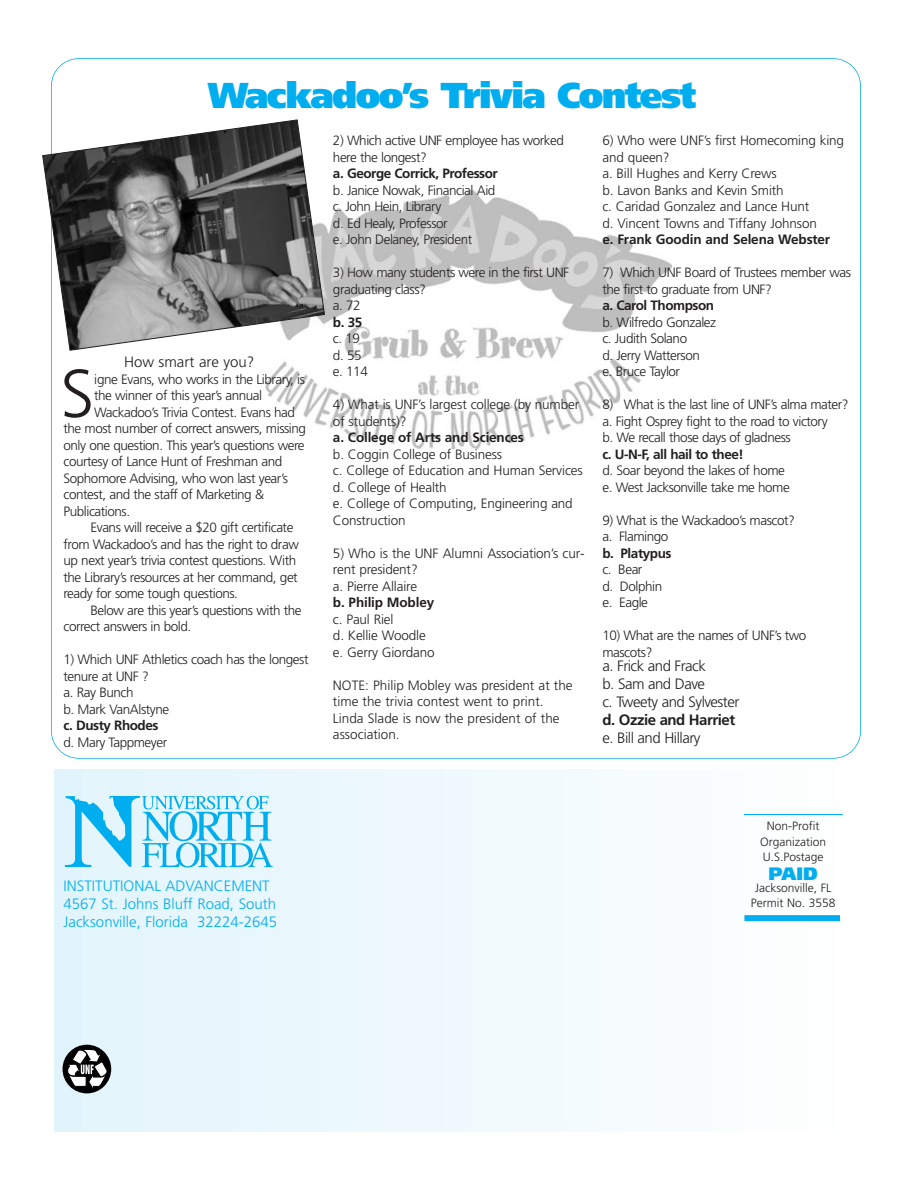
<style>
.page{position:relative;width:918px;height:1188px;background:#fff}
.page>*{position:absolute;margin:0;border:0;box-sizing:border-box;transform-origin:0 0}
.t1{font:300 67.5px "Frutiger";color:#231f20}
.t2{font:900 36px "Frutiger";letter-spacing:-.045em;color:#00aeef}
.t3{font:900 18px "Frutiger";color:#00aeef}
.t4{font:300 15px/18px "Frutiger";color:#00aeef}
.t5{font:300 15px/18px "Frutiger";letter-spacing:-.035em;color:#231f20}
.t6{font:700 15px "Frutiger";letter-spacing:-.035em;color:#231f20}
.t7{font:300 15px "Frutiger";color:#231f20}
.t8{font:300 13.5px/16.5px "Frutiger";letter-spacing:-.035em;color:#231f20}
.t9{font:300 13.5px/16.5px "Frutiger";letter-spacing:-.01em;color:#231f20}
.t10{font:300 13.5px/16.5px "Frutiger";color:#231f20}
.t11{font:700 13.5px "Frutiger";letter-spacing:-.035em;color:#231f20}
.t12{font:700 13.5px "Frutiger";letter-spacing:-.01em;color:#231f20}
.t13{font:300 12px/15.5px "Frutiger";color:#231f20;text-align:center}
</style>
<div class="page">
<img style="left:265px;top:191px;width:406px;height:258px">
<hr style="left:745px;top:810px;width:96px;height:1px;background:#00aeef">
<div style="left:57px;top:769px;width:21px;height:362px;background:#e1f4fc"></div>
<div style="left:87px;top:769px;width:21px;height:362px;background:#e4f5fc"></div>
<div style="left:118px;top:769px;width:20px;height:362px;background:#e5f5fc"></div>
<div style="left:148px;top:769px;width:20px;height:362px;background:#e6f6fc"></div>
<div style="left:178px;top:769px;width:20px;height:362px;background:#e6f6fc"></div>
<div style="left:208px;top:769px;width:20px;height:362px;background:#e7f6fd"></div>
<div style="left:238px;top:769px;width:20px;height:362px;background:#e8f6fd"></div>
<div style="left:268px;top:769px;width:21px;height:362px;background:#e9f7fd"></div>
<div style="left:298px;top:769px;width:21px;height:362px;background:#eaf7fd"></div>
<div style="left:328px;top:769px;width:21px;height:362px;background:#ebf8fd"></div>
<div style="left:358px;top:769px;width:21px;height:362px;background:#edf8fd"></div>
<div style="left:389px;top:769px;width:20px;height:362px;background:#eef8fd"></div>
<div style="left:419px;top:769px;width:20px;height:362px;background:#eff9fd"></div>
<div style="left:449px;top:769px;width:20px;height:362px;background:#f0f9fd"></div>
<div style="left:479px;top:769px;width:20px;height:362px;background:#f1fafd"></div>
<div style="left:509px;top:769px;width:20px;height:362px;background:#f2fafd"></div>
<div style="left:539px;top:769px;width:21px;height:362px;background:#f3fafe"></div>
<div style="left:569px;top:769px;width:21px;height:362px;background:#f4fbfe"></div>
<div style="left:599px;top:769px;width:21px;height:362px;background:#f6fbfe"></div>
<div style="left:629px;top:769px;width:21px;height:362px;background:#f7fcfe"></div>
<div style="left:660px;top:769px;width:20px;height:362px;background:#f8fcfe"></div>
<div style="left:690px;top:769px;width:20px;height:362px;background:#f9fcfe"></div>
<div style="left:720px;top:769px;width:20px;height:362px;background:#fafdfe"></div>
<div style="left:750px;top:769px;width:20px;height:362px;background:#fbfdfe"></div>
<div style="left:780px;top:769px;width:20px;height:362px;background:#fcfefe"></div>
<div style="left:810px;top:769px;width:21px;height:362px;background:#fdfefe"></div>
<div style="left:840px;top:769px;width:21px;height:362px;background:#fff"></div>
<svg style="left:65px;top:796px;width:208px;height:72px"></svg>
<div style="left:63px;top:1045px;width:48px;height:48px;background:#000;border-radius:50%"></div>
<svg style="left:66px;top:1049px;width:41px;height:41px"></svg>
<div style="left:744px;top:915px;width:96px;height:6px;background:#00aeef"></div>
<hr style="left:744px;top:814px;width:99px;height:1px;background:#00aeef">
<svg style="left:42px;top:119px;width:283px;height:232px"></svg>
<h2 class="t2" style="left:208px;top:81px;width:489px">Wackadoo’s Trivia Contest</h2>
<p class="t7" style="left:124px;top:356px;width:132px">How smart are you?</p>
<h1 class="t1" style="left:60px;top:366px;width:35px">S</h1>
<p class="t8" style="left:94px;top:372px;width:212px">igne Evans, who works in the Library, is</p>
<p class="t8" style="left:94px;top:389px;width:170px">the winner of this year’s annual</p>
<p class="t8" style="left:94px;top:405px;width:202px">Wackadoo’s Trivia Contest. Evans had</p>
<p class="t8" style="left:64px;top:422px;width:244px">the most number of correct answers, missing</p>
<p class="t8" style="left:64px;top:438px;width:243px">only one question. This year’s questions were</p>
<p class="t8" style="left:64px;top:455px;width:220px">courtesy of Lance Hunt of Freshman and</p>
<p class="t8" style="left:64px;top:471px;width:226px">Sophomore Advising, who won last year’s</p>
<p class="t8" style="left:64px;top:488px;width:202px">contest, and the staff of Marketing &amp;</p>
<p class="t8" style="left:64px;top:504px;width:68px">Publications.</p>
<p class="t8" style="left:91px;top:521px;width:204px">Evans will receive a $20 gift certificate</p>
<p class="t8" style="left:64px;top:537px;width:237px">from Wackadoo’s and has the right to draw</p>
<p class="t8" style="left:64px;top:554px;width:234px">up next year’s trivia contest questions. With</p>
<p class="t8" style="left:64px;top:570px;width:236px">the Library’s resources at her command, get</p>
<p class="t8" style="left:64px;top:587px;width:176px">ready for some tough questions.</p>
<p class="t8" style="left:91px;top:603px;width:213px">Below are this year’s questions with the</p>
<p class="t8" style="left:64px;top:620px;width:129px">correct answers in bold.</p>
<p class="t8" style="left:64px;top:653px;width:246px">1) Which UNF Athletics coach has the longest tenure at UNF ?<br>a. Ray Bunch<br>b. Mark VanAlstyne</p>
<p class="t11" style="left:64px;top:720px;width:96px">c. Dusty Rhodes</p>
<p class="t8" style="left:64px;top:735px;width:105px">d. Mary Tappmeyer</p>
<p class="t8" style="left:333px;top:134px;width:233px">2) Which active UNF employee has worked here the longest?</p>
<p class="t11" style="left:333px;top:168px;width:166px">a. George Corrick, Professor</p>
<p class="t8" style="left:333px;top:183px;width:164px">b. Janice Nowak, Financial Aid c. John Hein, Library<br>d. Ed Healy, Professor<br>e. John Delaney, President</p>
<p class="t8" style="left:333px;top:266px;width:238px">3) How many students were in the first UNF graduating class?<br>a. 72</p>
<p class="t11" style="left:333px;top:317px;width:31px">b. 35</p>
<p class="t8" style="left:333px;top:332px;width:36px">c. 19 d. 55 e. 114</p>
<p class="t9" style="left:333px;top:398px;width:248px">4) What is UNF’s largest college (by number of students)?</p>
<p class="t12" style="left:333px;top:432px;width:192px">a. College of Arts and Sciences</p>
<p class="t9" style="left:333px;top:447px;width:251px">b. Coggin College of Business<br>c. College of Education and Human Services d. College of Health<br>e. College of Computing, Engineering and<br>Construction</p>
<p class="t9" style="left:333px;top:546px;width:253px">5) Who is the UNF Alumni Association’s cur&shy;rent president?<br>a. Pierre Allaire</p>
<p class="t12" style="left:333px;top:597px;width:103px">b. Philip Mobley</p>
<p class="t9" style="left:333px;top:612px;width:103px">c. Paul Riel<br>d. Kellie Woodle e. Gerry Giordano</p>
<p class="t10" style="left:333px;top:678px;width:241px">NOTE: Philip Mobley was president at the time the trivia contest went to print.<br>Linda Slade is now the president of the association.</p>
<p class="t9" style="left:602px;top:134px;width:243px">6) Who were UNF’s first Homecoming king and queen?<br>a. Bill Hughes and Kerry Crews<br>b. Lavon Banks and Kevin Smith<br>c. Caridad Gonzalez and Lance Hunt<br>d. Vincent Towns and Tiffany Johnson</p>
<p class="t12" style="left:602px;top:234px;width:229px">e. Frank Goodin and Selena Webster</p>
<p class="t8" style="left:602px;top:266px;width:250px">7) Which UNF Board of Trustees member was the first to graduate from UNF?</p>
<p class="t11" style="left:602px;top:300px;width:113px">a. Carol Thompson</p>
<p class="t8" style="left:602px;top:315px;width:115px">b. Wilfredo Gonzalez c. Judith Solano<br>d. Jerry Watterson<br>e. Bruce Taylor</p>
<p class="t8" style="left:602px;top:398px;width:248px">8) What is the last line of UNF’s alma mater? a. Fight Osprey fight to the road to victory<br>b. We recall those days of gladness</p>
<p class="t11" style="left:602px;top:449px;width:143px">c. U-N-F, all hail to thee!</p>
<p class="t8" style="left:602px;top:464px;width:189px">d. Soar beyond the lakes of home e. West Jacksonville take me home</p>
<p class="t8" style="left:602px;top:513px;width:194px">9) What is the Wackadoo’s mascot? a. Flamingo</p>
<p class="t11" style="left:602px;top:548px;width:71px">b. Platypus</p>
<p class="t8" style="left:602px;top:563px;width:61px">c. Bear<br>d. Dolphin e. Eagle</p>
<p class="t8" style="left:602px;top:629px;width:206px">10) What are the names of UNF’s two mascots?</p>
<p class="t5" style="left:602px;top:658px;width:139px">a. Frick and Frack<br>b. Sam and Dave<br>c. Tweety and Sylvester</p>
<p class="t6" style="left:602px;top:714px;width:134px">d. Ozzie and Harriet</p>
<p class="t5" style="left:602px;top:730px;width:100px">e. Bill and Hillary</p>
<p class="t4" style="left:64px;top:878px;width:215px">INSTITUTIONAL ADVANCEMENT<br>4567 St. Johns Bluff Road, South<br>Jacksonville, Florida 32224-2645</p>
<p class="t13" style="left:760px;top:819px;width:67px">Non-Profit<br>Organization<br>U.S.Postage</p>
<h3 class="t3" style="left:769px;top:866px;width:51px">PAID</h3>
<p class="t13" style="left:751px;top:881px;width:86px">Jacksonville, FL<br>Permit No. 3558</p>
</div>
